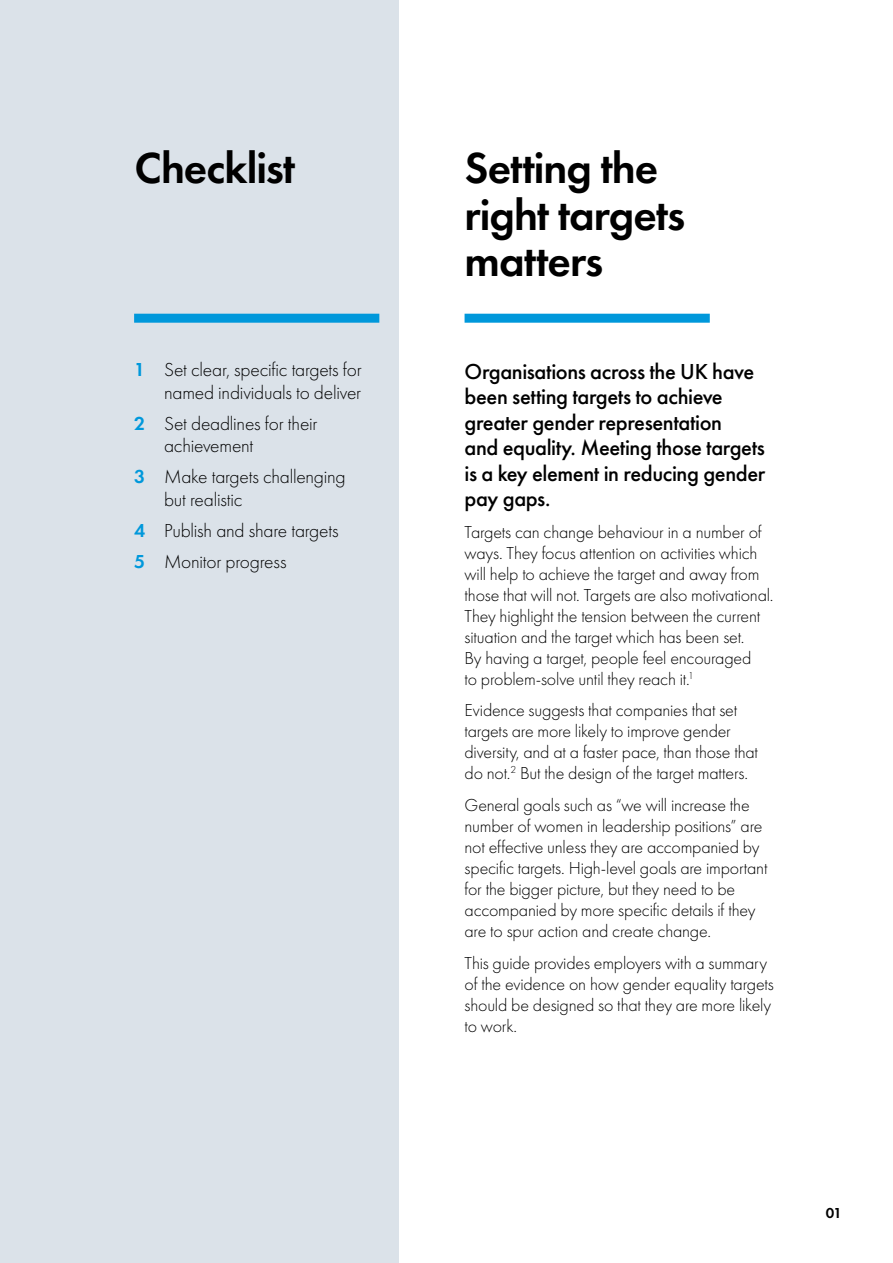
<style>
.page{position:relative;width:893px;height:1263px;background:#fff}
.page>*{position:absolute;margin:0;border:0;box-sizing:border-box;transform-origin:0 0}
.t1{font:600 45px/46.5px "Futura PT";letter-spacing:-.02em;color:#000}
.t2{font:500 22.5px/25.5px "Futura PT";letter-spacing:-.02em;color:#000}
.t3{font:300 19.5px/22.5px "Futura PT";letter-spacing:-.01em;color:#000}
.t4{font:300 18px/21px "Futura PT";letter-spacing:-.01em;color:#000}
.t5{font:600 15px "Futura PT";color:#000}
.s1{font-weight:600;color:#0098db}
</style>
<div class="page">
<div style="left:0;top:0;width:398px;height:1263px;background:#dbe2e9"></div>
<div style="left:134px;top:314px;width:245px;height:9px;background:#0098db"></div>
<div style="left:465px;top:314px;width:245px;height:9px;background:#0098db"></div>
<h1 class="t1" style="left:135px;top:144px;width:162px">Checklist</h1>
<h1 class="t1" style="left:465px;top:144px;width:222px">Setting the right targets matters</h1>
<p class="t3" style="left:134px;top:359px;width:229px;text-align:right"><span class="s1">1</span> Set clear, specific targets for named individuals to deliver</p>
<p class="t3" style="left:164px;top:412px;width:155px;text-indent:-30px"><span class="s1">2</span> Set deadlines for their achievement</p>
<p class="t3" style="left:164px;top:466px;width:183px;text-indent:-30px"><span class="s1">3</span> Make targets challenging but realistic</p>
<p class="t3" style="left:134px;top:515px;width:206px;line-height:31px"><span class="s1">4</span> Publish and share targets<br><span class="s1">5</span> Monitor progress</p>
<p class="t2" style="left:465px;top:358px;width:302px">Organisations across the UK have been setting targets to achieve greater gender representation<br>and equality. Meeting those targets is a key element in reducing gender pay gaps.</p>
<p class="t4" style="left:465px;top:521px;width:311px">Targets can change behaviour in a number of ways. They focus attention on activities which will help to achieve the target and away from those that will not. Targets are also motivational.<br>They highlight the tension between the current situation and the target which has been set.<br>By having a target, people feel encouraged<br>to problem-solve until they reach it.<sup>1</sup></p>
<p class="t4" style="left:465px;top:700px;width:295px">Evidence suggests that companies that set targets are more likely to improve gender diversity, and at a faster pace, than those that do not.<sup>2</sup> But the design of the target matters.</p>
<p class="t4" style="left:465px;top:795px;width:304px">General goals such as “we will increase the number of women in leadership positions” are not effective unless they are accompanied by specific targets. High-level goals are important for the bigger picture, but they need to be accompanied by more specific details if they are to spur action and create change.</p>
<p class="t4" style="left:465px;top:952px;width:311px">This guide provides employers with a summary of the evidence on how gender equality targets should be designed so that they are more likely to work.</p>
<p class="t5" style="left:826px;top:1203px;width:18px">01</p>
</div>
